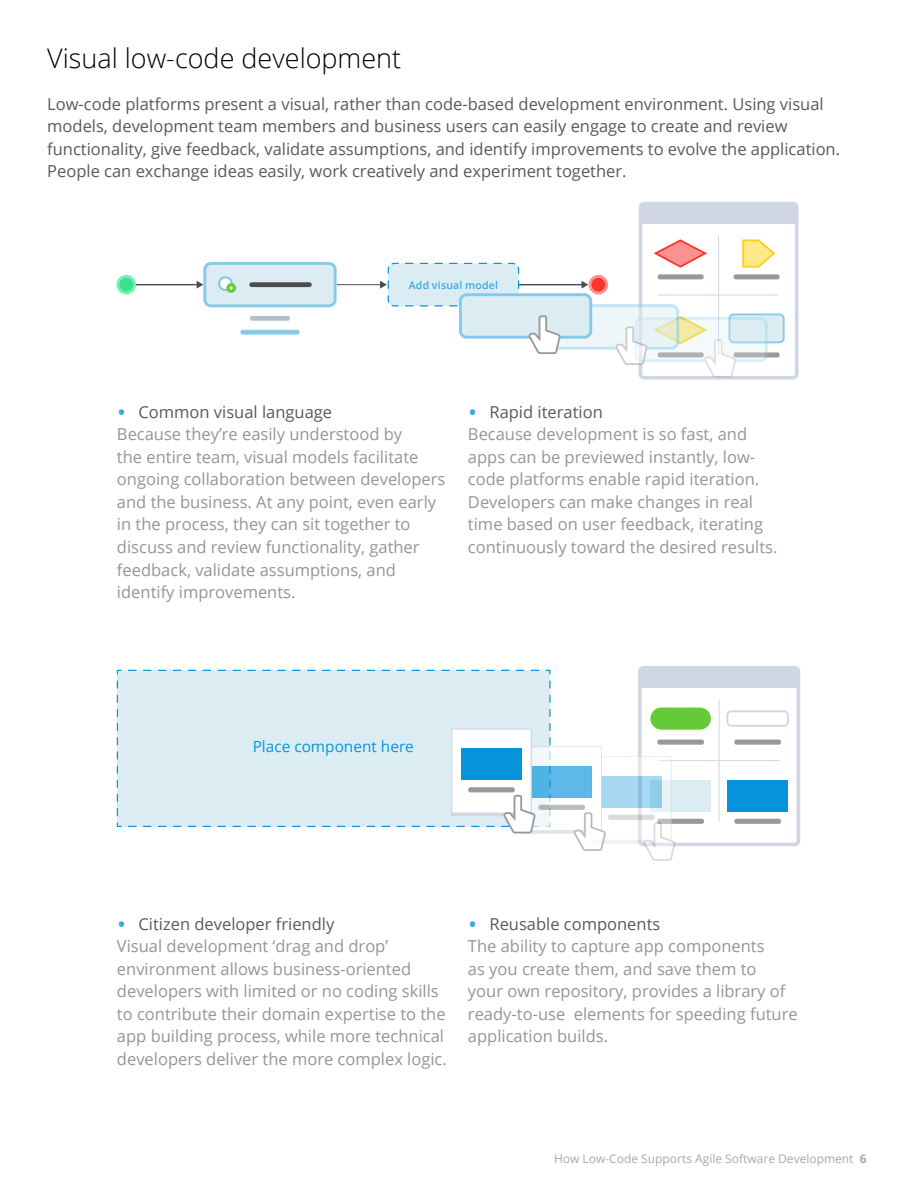
<style>
.page{position:relative;width:918px;height:1188px;background:#fff}
.page>*{position:absolute;margin:0;border:0;box-sizing:border-box;transform-origin:0 0}
.t1{font:300 27px "Open Sans";color:#000}
.t2{font:16.5px/22.5px "Open Sans";color:#939598}
.t3{font:16.5px/22.5px "Open Sans";color:#58595b}
.t4{font:15.45px "Open Sans";color:#0595db}
.t5{font:12px "Open Sans";color:#a7a9ac}
.t6{font:600 10.5px "Open Sans";letter-spacing:.025em;color:#37aae2}
.s1{font-size:24px;color:#37aae2}
.s2{color:#58595b}
.s3{font-weight:700}
</style>
<div class="page">
<div style="left:640px;top:668px;width:158px;height:20px;background:#d1d6e3"></div>
<div style="left:638px;top:666px;width:162px;height:180px;border:4px solid #d1d6e3;border-radius:4px"></div>
<hr style="left:719px;top:700px;width:1px;height:121px;background:#d1d6e3">
<hr style="left:658px;top:760px;width:122px;height:1px;background:#d1d6e3">
<div style="left:727px;top:710px;width:62px;height:17px;border:2px solid #d1d6e3;border-radius:4px"></div>
<div style="left:650px;top:780px;width:61px;height:31px;background:#dbedf2"></div>
<div style="left:657px;top:819px;width:47px;height:5px;background:#999;border-radius:2px"></div>
<div style="left:650px;top:708px;width:61px;height:22px;background:#66c938;border-radius:11px"></div>
<div style="left:657px;top:740px;width:47px;height:5px;background:#999;border-radius:2px"></div>
<div style="left:734px;top:740px;width:47px;height:5px;background:#999;border-radius:2px"></div>
<div style="left:727px;top:780px;width:61px;height:31px;background:#0594db"></div>
<div style="left:734px;top:819px;width:47px;height:5px;background:#999;border-radius:2px"></div>
<div style="left:116px;top:669px;width:435px;height:158px;background:#dcecf3"></div>
<svg style="left:602px;top:756px;width:70px;height:85px"></svg>
<svg style="left:602px;top:776px;width:60px;height:31px;background:#a1d5ef"></svg>
<svg style="left:608px;top:815px;width:47px;height:5px"></svg>
<svg style="left:642px;top:821px;width:34px;height:40px"></svg>
<svg style="left:532px;top:746px;width:70px;height:85px"></svg>
<div style="left:532px;top:766px;width:60px;height:31px;background:linear-gradient(to right,#4fb3e3,#61bbe8)"></div>
<svg style="left:539px;top:805px;width:46px;height:5px"></svg>
<svg style="left:572px;top:811px;width:35px;height:40px"></svg>
<div style="left:451px;top:729px;width:81px;height:84px;background:#fff;border:1px solid #d1d6e3"></div>
<div style="left:461px;top:749px;width:61px;height:31px;background:#0594db"></div>
<div style="left:468px;top:787px;width:47px;height:5px;background:#999;border-radius:2px"></div>
<svg style="left:129px;top:794px;width:413px;height:40px"></svg>
<hr style="left:513px;top:284px;width:70px;height:1px;background:#4d4d4d">
<svg style="left:581px;top:281px;width:7px;height:8px"></svg>
<hr style="left:337px;top:284px;width:44px;height:1px;background:#4d4d4d">
<hr style="left:128px;top:284px;width:70px;height:1px;background:#4d4d4d">
<svg style="left:197px;top:281px;width:6px;height:8px"></svg>
<div style="left:118px;top:276px;width:17px;height:17px;background:#3de091;border-radius:50%"></div>
<div style="left:116px;top:275px;width:20px;height:19px;border:3px solid #70f5b0;border-radius:50%"></div>
<div style="left:590px;top:276px;width:17px;height:17px;background:#fa362e;border-radius:50%"></div>
<div style="left:589px;top:275px;width:19px;height:19px;border:3px solid #fc9191;border-radius:50%"></div>
<div style="left:205px;top:263px;width:130px;height:43px;background:#dbedf2;border-radius:6px"></div>
<div style="left:203px;top:262px;width:134px;height:45px;border:3px solid #85c9eb;border-radius:6px"></div>
<div style="left:219px;top:277px;width:13px;height:13px;background:#fff;border-radius:50%"></div>
<div style="left:218px;top:276px;width:15px;height:15px;border:2px solid #85c9eb;border-radius:50%"></div>
<svg style="left:226px;top:283px;width:10px;height:10px"></svg>
<svg style="left:229px;top:286px;width:4px;height:4px"></svg>
<div style="left:249px;top:282px;width:63px;height:5px;background:#4d4d4d;border-radius:2px"></div>
<div style="left:250px;top:316px;width:40px;height:5px;background:#b0bfcc;border-radius:2px"></div>
<div style="left:240px;top:330px;width:60px;height:5px;background:#85c9eb;border-radius:2px"></div>
<svg style="left:380px;top:262px;width:140px;height:45px;background:#d7eaf2"></svg>
<div style="left:640px;top:204px;width:155px;height:19px;background:#d1d6e3"></div>
<div style="left:639px;top:202px;width:159px;height:178px;border:4px solid #d1d6e3;border-radius:4px"></div>
<hr style="left:718px;top:235px;width:1px;height:120px;background:#d1d6e3">
<hr style="left:659px;top:295px;width:119px;height:1px;background:#d1d6e3">
<div style="left:729px;top:314px;width:55px;height:28px;background:#dbedf2;border-radius:4px"></div>
<div style="left:728px;top:314px;width:57px;height:29px;border:2px solid #85c9eb;border-radius:4px"></div>
<div style="left:658px;top:274px;width:46px;height:5px;background:#999;border-radius:2px"></div>
<div style="left:734px;top:274px;width:46px;height:5px;background:#999;border-radius:2px"></div>
<div style="left:734px;top:352px;width:46px;height:5px;background:#999;border-radius:2px"></div>
<svg style="left:653px;top:239px;width:54px;height:29px"></svg>
<svg style="left:742px;top:239px;width:34px;height:29px"></svg>
<svg style="left:636px;top:318px;width:130px;height:43px"></svg>
<div style="left:634px;top:317px;width:134px;height:45px;border:3px solid #85c9eb;border-radius:6px"></div>
<div style="left:547px;top:306px;width:131px;height:42px;background:#edf6f8;border-radius:6px"></div>
<div style="left:546px;top:304px;width:133px;height:46px;border:3px solid #85c9eb;border-radius:6px"></div>
<svg style="left:614px;top:315px;width:123px;height:64px"></svg>
<div style="left:460px;top:295px;width:131px;height:42px;background:#dbedf2;border-radius:6px"></div>
<div style="left:459px;top:293px;width:133px;height:46px;border:3px solid #85c9eb;border-radius:6px"></div>
<svg style="left:527px;top:315px;width:34px;height:39px"></svg>
<h1 class="t1" style="left:47px;top:40px;width:356px">Visual low-code development</h1>
<p class="t3" style="left:47px;top:92px;width:794px">Low-code platforms present a visual, rather than code-based development environment. Using visual models, development team members and business users can easily engage to create and review functionality, give feedback, validate assumptions, and identify improvements to evolve the application.<br>People can exchange ideas easily, work creatively and experiment together.</p>
<p class="t6" style="left:409px;top:278px;width:91px">Add visual model</p>
<p class="t2" style="left:117px;top:400px;width:330px"><span class="s1">•</span> <span class="s2">Common visual language<br></span>Because they’re easily understood by<br>the entire team, visual models facilitate ongoing collaboration between developers and the business. At any point, even early in the process, they can sit together to discuss and review functionality, gather feedback, validate assumptions, and identify improvements.</p>
<p class="t2" style="left:468px;top:400px;width:311px"><span class="s1">•</span> <span class="s2">Rapid iteration<br></span>Because development is so fast, and apps can be previewed instantly, low&shy;code platforms enable rapid iteration.<br>Developers can make changes in real time based on user feedback, iterating continuously toward the desired results.</p>
<p class="t4" style="left:253px;top:736px;width:163px">Place component here</p>
<p class="t2" style="left:117px;top:912px;width:331px"><span class="s1">•</span> <span class="s2">Citizen developer friendly<br></span>Visual development ‘drag and drop’ environment allows business-oriented developers with limited or no coding skills to contribute their domain expertise to the app building process, while more technical developers deliver the more complex logic.</p>
<p class="t2" style="left:468px;top:912px;width:331px"><span class="s1">•</span> <span class="s2">Reusable components<br></span>The ability to capture app components<br>as you create them, and save them to<br>your own repository, provides a library of ready-to-use elements for speeding future application builds.</p>
<p class="t5" style="left:554px;top:1151px;width:314px">How Low-Code Supports Agile Software Development <span class="s3">6</span></p>
</div>
